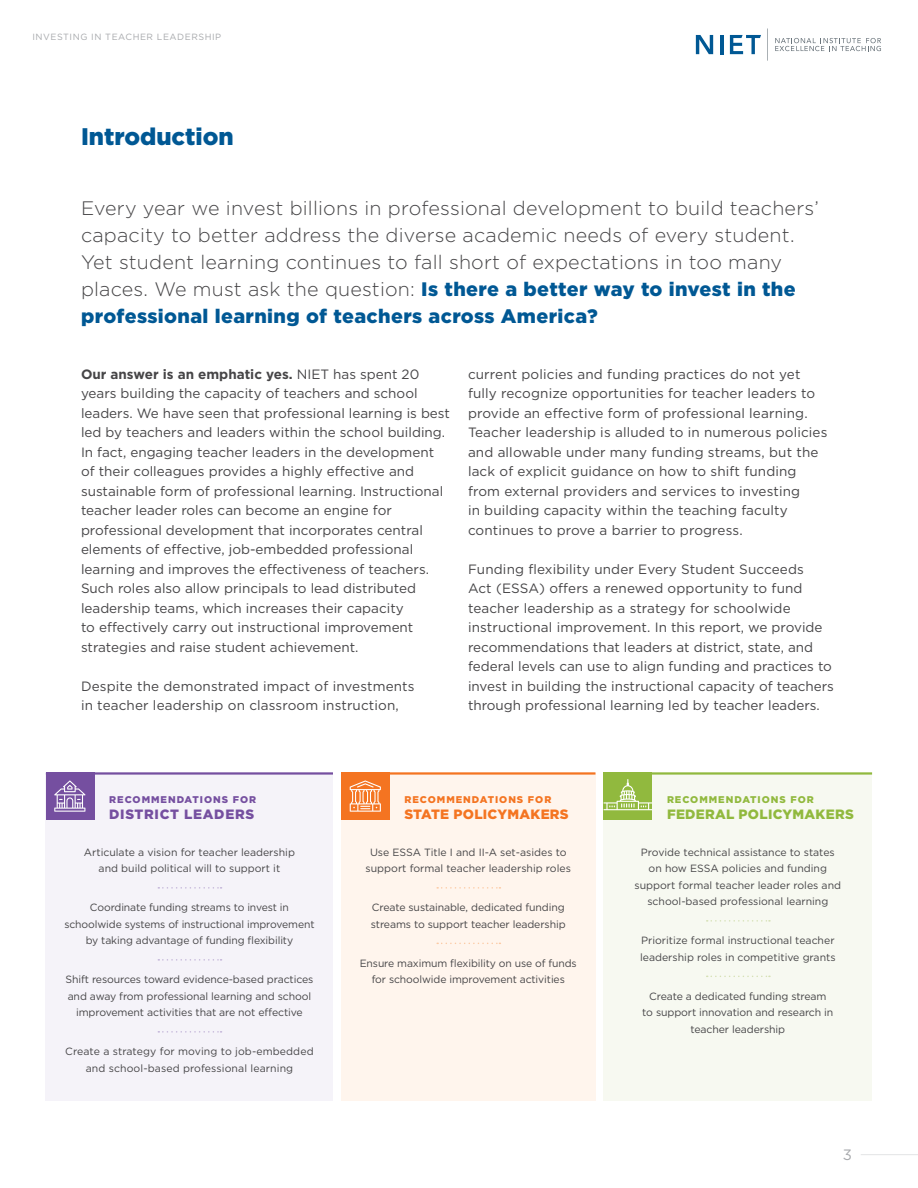
<style>
.page{position:relative;width:918px;height:1188px;background:#fff}
.page>*{position:absolute;margin:0;border:0;box-sizing:border-box;transform-origin:0 0}
.t1{font:900 24px "Gotham";color:#005894}
.t2{font:300 19.5px/27px "Gotham";letter-spacing:.01em;color:#464547}
.t3{font:15px "Gotham";color:#a7a9ac}
.t4{font:13.5px/19.5px "Gotham";color:#464547}
.t5{font:900 13.5px "Gotham";letter-spacing:.02em;color:#91b93e}
.t6{font:900 13.5px "Gotham";letter-spacing:.02em;color:#f47421}
.t7{font:900 13.5px "Gotham";letter-spacing:.05em;color:#754fa0}
.t8{font:10.5px/16.5px "Gotham";letter-spacing:-.01em;color:#464547;text-align:center}
.t9{font:10.5px/16.5px "Gotham";letter-spacing:.01em;color:#464547;text-align:center}
.t10{font:900 9.75px "Gotham";letter-spacing:.1em;color:#754fa0}
.t11{font:900 9.75px "Gotham";letter-spacing:.1em;color:#f47421}
.t12{font:900 9.75px "Gotham";letter-spacing:.1em;color:#91b93e}
.t13{font:9px "Gotham";letter-spacing:.06em;color:#a7a9ac}
.s1{font-weight:900;color:#005894}
.s2{font-weight:700}
</style>
<div class="page">
<svg style="left:696px;top:35px;width:17px;height:19px"></svg>
<hr style="left:720px;top:35px;width:4px;height:19px;background:#005894">
<svg style="left:730px;top:35px;width:31px;height:19px"></svg>
<hr style="left:767px;top:29px;width:1px;height:32px;background:#6b757c">
<svg style="left:775px;top:38px;width:106px;height:13px"></svg>
<hr style="left:861px;top:1154px;width:57px;height:1px;background:#e6e7e8">
<div style="left:46px;top:773px;width:287px;height:328px;background:#f5f3f9"></div>
<div style="left:604px;top:773px;width:268px;height:328px;background:#f7f9f1"></div>
<div style="left:341px;top:773px;width:255px;height:328px;background:#fff5ed"></div>
<svg style="left:158px;top:887px;width:64px;height:2px"></svg>
<svg style="left:158px;top:959px;width:64px;height:2px"></svg>
<svg style="left:158px;top:1031px;width:64px;height:2px"></svg>
<svg style="left:437px;top:887px;width:63px;height:2px"></svg>
<svg style="left:437px;top:943px;width:63px;height:1px"></svg>
<svg style="left:707px;top:920px;width:63px;height:2px"></svg>
<svg style="left:707px;top:976px;width:63px;height:1px"></svg>
<hr style="left:46px;top:772px;width:287px;height:3px;background:#754fa0">
<hr style="left:604px;top:772px;width:268px;height:3px;background:#91b93e">
<hr style="left:341px;top:772px;width:255px;height:3px;background:#f47421">
<div style="left:341px;top:772px;width:49px;height:48px;background:#f47421"></div>
<svg style="left:350px;top:780px;width:31px;height:32px"></svg>
<div style="left:604px;top:772px;width:48px;height:48px;background:#91b93e"></div>
<svg style="left:604px;top:779px;width:48px;height:31px"></svg>
<div style="left:46px;top:772px;width:48px;height:48px;background:#754fa0"></div>
<svg style="left:54px;top:780px;width:32px;height:32px"></svg>
<p class="t13" style="left:32px;top:31px;width:190px">INVESTING IN TEACHER LEADERSHIP</p>
<h1 class="t1" style="left:81px;top:120px;width:154px">Introduction</h1>
<p class="t2" style="left:81px;top:194px;width:739px">Every year we invest billions in professional development to build teachers’ capacity to better address the diverse academic needs of every student.<br>Yet student learning continues to fall short of expectations in too many places. We must ask the question: <span class="s1">Is there a better way to invest in the professional learning of teachers across America?</span></p>
<p class="t4" style="left:81px;top:364px;width:371px"><span class="s2">Our answer is an emphatic yes.</span> NIET has spent 20 years building the capacity of teachers and school leaders. We have seen that professional learning is best led by teachers and leaders within the school building.<br>In fact, engaging teacher leaders in the development of their colleagues provides a highly effective and sustainable form of professional learning. Instructional teacher leader roles can become an engine for professional development that incorporates central elements of effective, job-embedded professional learning and improves the effectiveness of teachers.<br>Such roles also allow principals to lead distributed leadership teams, which increases their capacity<br>to effectively carry out instructional improvement strategies and raise student achievement.</p>
<p class="t4" style="left:81px;top:676px;width:335px">Despite the demonstrated impact of investments in teacher leadership on classroom instruction,</p>
<p class="t4" style="left:468px;top:364px;width:361px">current policies and funding practices do not yet fully recognize opportunities for teacher leaders to provide an effective form of professional learning.<br>Teacher leadership is alluded to in numerous policies and allowable under many funding streams, but the lack of explicit guidance on how to shift funding from external providers and services to investing<br>in building capacity within the teaching faculty continues to prove a barrier to progress.</p>
<p class="t4" style="left:468px;top:559px;width:368px">Funding flexibility under Every Student Succeeds<br>Act (ESSA) offers a renewed opportunity to fund teacher leadership as a strategy for schoolwide instructional improvement. In this report, we provide recommendations that leaders at district, state, and federal levels can use to align funding and practices to invest in building the instructional capacity of teachers through professional learning led by teacher leaders.</p>
<p class="t10" style="left:109px;top:793px;width:148px">RECOMMENDATIONS FOR</p>
<p class="t7" style="left:109px;top:805px;width:146px">DISTRICT LEADERS</p>
<p class="t8" style="left:84px;top:843px;width:213px">Articulate a vision for teacher leadership and build political will to support it</p>
<p class="t8" style="left:64px;top:899px;width:252px">Coordinate funding streams to invest in schoolwide systems of instructional improvement by taking advantage of funding flexibility</p>
<p class="t8" style="left:65px;top:971px;width:250px">Shift resources toward evidence-based practices and away from professional learning and school improvement activities that are not effective</p>
<p class="t9" style="left:65px;top:1043px;width:250px">Create a strategy for moving to job-embedded and school-based professional learning</p>
<p class="t11" style="left:405px;top:793px;width:148px">RECOMMENDATIONS FOR</p>
<p class="t6" style="left:405px;top:805px;width:166px">STATE POLICYMAKERS</p>
<p class="t8" style="left:366px;top:843px;width:207px">Use ESSA Title I and II-A set-asides to support formal teacher leadership roles</p>
<p class="t8" style="left:371px;top:899px;width:196px;text-align:left">Create sustainable, dedicated funding streams to support teacher leadership</p>
<p class="t8" style="left:360px;top:954px;width:219px">Ensure maximum flexibility on use of funds for schoolwide improvement activities</p>
<p class="t12" style="left:667px;top:793px;width:148px">RECOMMENDATIONS FOR</p>
<p class="t5" style="left:667px;top:805px;width:188px">FEDERAL POLICYMAKERS</p>
<p class="t8" style="left:635px;top:843px;width:208px">Provide technical assistance to states on how ESSA policies and funding support formal teacher leader roles and school-based professional learning</p>
<p class="t8" style="left:640px;top:932px;width:197px;text-align:left">Prioritize formal instructional teacher leadership roles in competitive grants</p>
<p class="t8" style="left:642px;top:987px;width:193px">Create a dedicated funding stream<br>to support innovation and research in teacher leadership</p>
<p class="t3" style="left:843px;top:1145px;width:11px">3</p>
</div>
